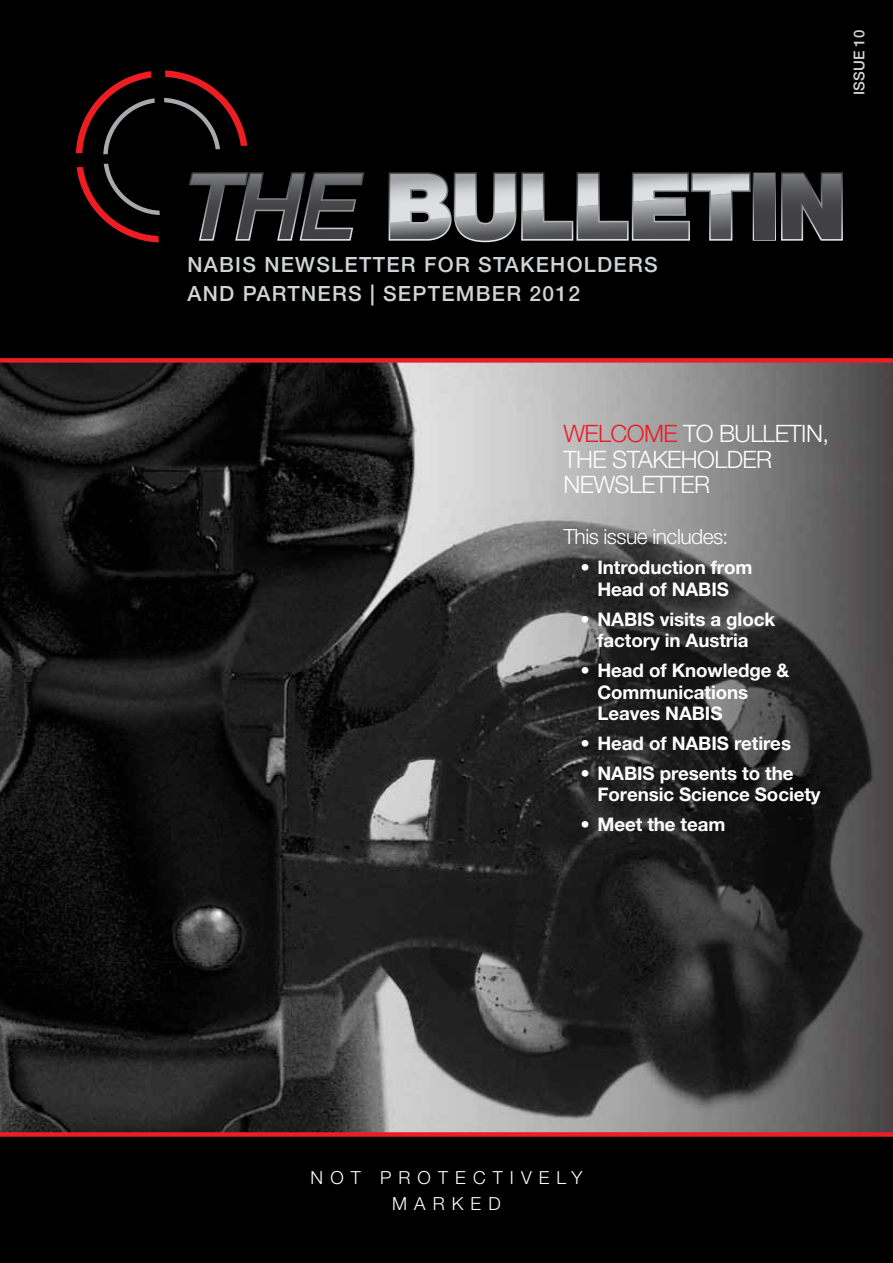
<style>
.page{position:relative;width:893px;height:1263px;background:#fff}
.page>*{position:absolute;margin:0;border:0;box-sizing:border-box;transform-origin:0 0}
.t1{font:300 24px/25.5px "Helvetica Neue LT Pro";letter-spacing:-.025em;color:#fff}
.t2{font:500 21px/28.3px "Helvetica Neue LT Pro";letter-spacing:.06em;color:#d1d3d4}
.t3{font:300 21px "Helvetica Neue LT Pro";letter-spacing:-.025em;color:#fff}
.t4{font:700 18.75px/21.5px "Helvetica Neue LT Pro";letter-spacing:-.005em;color:#fff;text-align:center}
.t5{font:300 18px/25.5px "Helvetica Neue LT Pro";letter-spacing:.395em;color:#fff;text-align:center}
.t6{font:500 15px "Helvetica Neue LT Pro";color:#d1d3d4}
.s1{color:#ed1c24}
</style>
<div class="page">
<img style="left:0;top:353px;width:893px;height:793px">
<div style="left:0;top:1136px;width:892px;height:127px;background:#000"></div>
<div style="left:0;top:0;width:892px;height:360px;background:#000"></div>
<div style="left:0;top:358px;width:893px;height:5px;background:#ed1d24"></div>
<div style="left:0;top:1132px;width:893px;height:5px;background:#ed1d24"></div>
<svg style="left:76px;top:70px;width:288px;height:172px"></svg>
<svg style="left:389px;top:172px;width:454px;height:70px"></svg>
<p class="t6" style="left:850px;top:95px;width:66px;rotate:-90deg">ISSUE 10</p>
<p class="t2" style="left:188px;top:250px;width:472px">NABIS NEWSLETTER FOR STAKEHOLDERS<br>AND PARTNERS | SEPTEMBER 2012</p>
<p class="t1" style="left:563px;top:421px;width:267px"><span class="s1">WELCOME</span> TO BULLETIN,<br>THE STAKEHOLDER<br>NEWSLETTER</p>
<p class="t3" style="left:563px;top:524px;width:167px">This issue includes:</p>
<p class="t4" style="left:580px;top:556px;width:174px">• Introduction from<br>Head of NABIS</p>
<p class="t4" style="left:580px;top:608px;width:196px">• NABIS visits a glock factory in Austria</p>
<p class="t4" style="left:597px;top:659px;width:194px;text-align:left;text-indent:-17px">• Head of Knowledge &amp;<br>Communications<br>Leaves NABIS</p>
<p class="t4" style="left:580px;top:732px;width:212px">• Head of NABIS retires</p>
<p class="t4" style="left:597px;top:762px;width:225px;text-align:left;text-indent:-17px">• NABIS presents to the<br>Forensic Science Society</p>
<p class="t4" style="left:580px;top:814px;width:147px">• Meet the team</p>
<p class="t5" style="left:311px;top:1165px;width:273px">NOT PROTECTIVELY<br>MARKED</p>
</div>
